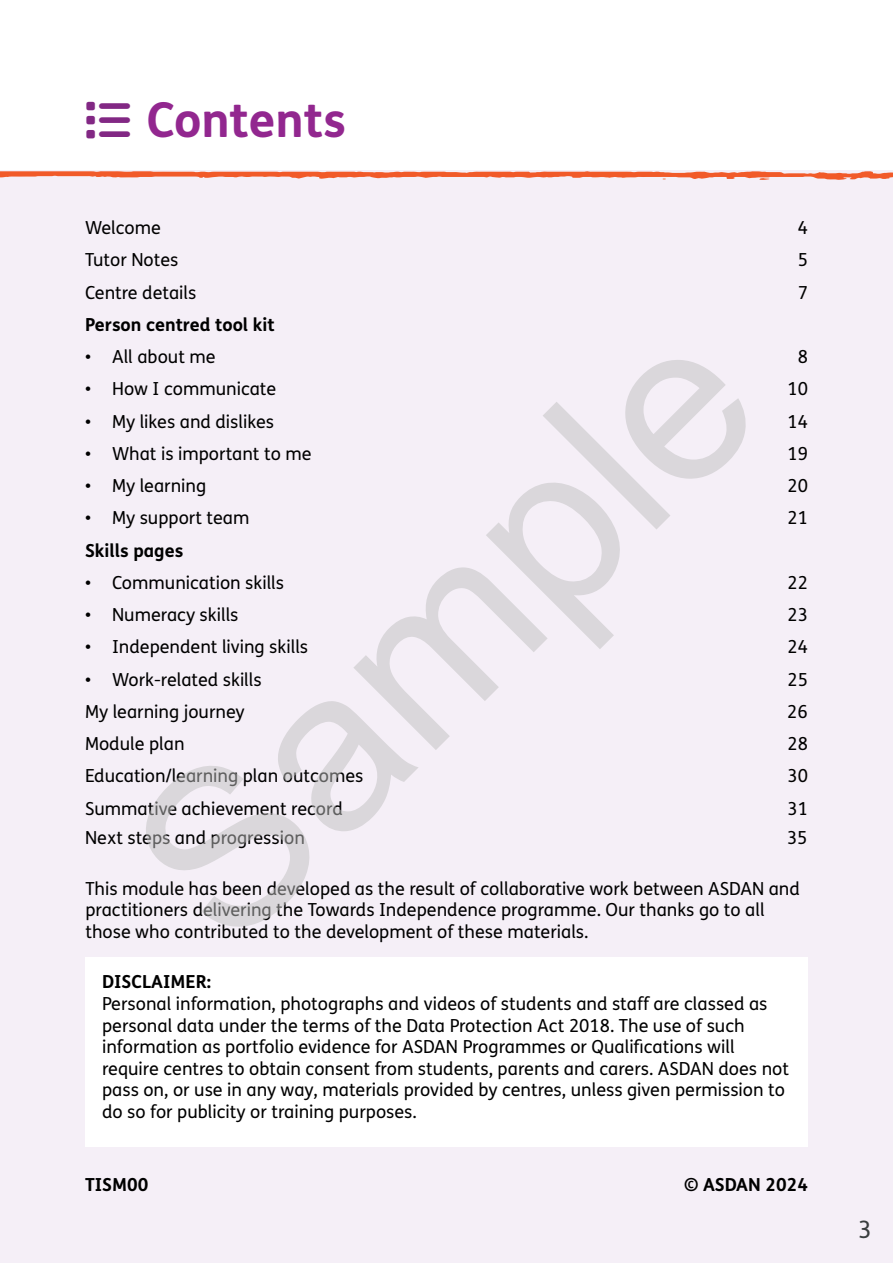
<style>
.page{position:relative;width:893px;height:1263px;background:#fff}
.page>*{position:absolute;margin:0;border:0;box-sizing:border-box;transform-origin:0 0}
.t1{font:224.85px "Arial";color:rgb(191 191 191/.5)}
.t2{font:700 48px "FS Me";color:#92278f}
.t3{font:24px "FS Me";color:#3a3e3f}
.t4{font:18px/21.6px "FS Me";color:#000}
.t5{font:700 18px "FS Me";color:#000}
.s1{color:#822884}
</style>
<div class="page">
<div style="left:0;top:170px;width:893px;height:1093px;background:#f5eff7"></div>
<div style="left:85px;top:958px;width:723px;height:189px;background:#fff"></div>
<svg style="left:0;top:171px;width:893px;height:9px"></svg>
<h2 class="t2" style="left:85px;top:82px;width:263px"><span class="s1">●▲▼</span> Contents</h2>
<p class="t4" style="left:85px;top:217px;width:77px">Welcome</p>
<p class="t4" style="left:798px;top:217px;width:12px">4</p>
<p class="t4" style="left:85px;top:249px;width:95px">Tutor Notes</p>
<p class="t4" style="left:798px;top:249px;width:12px">5</p>
<p class="t4" style="left:85px;top:281px;width:113px">Centre details</p>
<p class="t4" style="left:798px;top:281px;width:12px">7</p>
<p class="t5" style="left:85px;top:310px;width:191px">Person centred tool kit</p>
<p class="t4" style="left:85px;top:346px;width:132px">• All about me</p>
<p class="t4" style="left:798px;top:346px;width:12px">8</p>
<p class="t4" style="left:85px;top:378px;width:193px">• How I communicate</p>
<p class="t4" style="left:787px;top:378px;width:22px">10</p>
<p class="t4" style="left:85px;top:410px;width:191px">• My likes and dislikes</p>
<p class="t4" style="left:787px;top:410px;width:22px">14</p>
<p class="t4" style="left:85px;top:442px;width:228px">• What is important to me</p>
<p class="t4" style="left:787px;top:442px;width:22px">19</p>
<p class="t4" style="left:85px;top:475px;width:123px">• My learning</p>
<p class="t4" style="left:787px;top:475px;width:22px">20</p>
<p class="t4" style="left:85px;top:507px;width:166px">• My support team</p>
<p class="t4" style="left:787px;top:507px;width:22px">21</p>
<p class="t5" style="left:85px;top:536px;width:100px">Skills pages</p>
<p class="t4" style="left:85px;top:571px;width:201px">• Communication skills</p>
<p class="t4" style="left:787px;top:571px;width:22px">22</p>
<p class="t4" style="left:85px;top:604px;width:155px">• Numeracy skills</p>
<p class="t4" style="left:787px;top:604px;width:22px">23</p>
<p class="t4" style="left:85px;top:636px;width:225px">• Independent living skills</p>
<p class="t4" style="left:787px;top:636px;width:22px">24</p>
<p class="t4" style="left:85px;top:668px;width:178px">• Work-related skills</p>
<p class="t4" style="left:787px;top:668px;width:22px">25</p>
<p class="t4" style="left:85px;top:700px;width:161px">My learning journey</p>
<p class="t4" style="left:787px;top:700px;width:22px">26</p>
<p class="t4" style="left:85px;top:733px;width:101px">Module plan</p>
<p class="t4" style="left:787px;top:733px;width:22px">28</p>
<p class="t4" style="left:85px;top:765px;width:280px">Education/learning plan outcomes</p>
<p class="t4" style="left:787px;top:765px;width:22px">30</p>
<p class="t4" style="left:85px;top:797px;width:259px">Summative achievement record</p>
<p class="t4" style="left:787px;top:797px;width:22px">31</p>
<p class="t4" style="left:85px;top:826px;width:221px">Next steps and progression</p>
<p class="t4" style="left:787px;top:826px;width:22px">35</p>
<h1 class="t1" style="left:65px;top:790px;width:764px;rotate:-45deg">Sample</h1>
<p class="t4" style="left:85px;top:877px;width:716px">This module has been developed as the result of collaborative work between ASDAN and practitioners delivering the Towards Independence programme. Our thanks go to all those who contributed to the development of these materials.</p>
<p class="t5" style="left:102px;top:968px;width:111px">DISCLAIMER:</p>
<p class="t4" style="left:102px;top:992px;width:688px">Personal information, photographs and videos of students and staff are classed as personal data under the terms of the Data Protection Act 2018. The use of such information as portfolio evidence for ASDAN Programmes or Qualifications will require centres to obtain consent from students, parents and carers. ASDAN does not pass on, or use in any way, materials provided by centres, unless given permission to do so for publicity or training purposes.</p>
<p class="t5" style="left:85px;top:1171px;width:65px">TISM00</p>
<p class="t5" style="left:684px;top:1171px;width:125px">© ASDAN 2024</p>
<h3 class="t3" style="left:858px;top:1213px;width:15px">3</h3>
</div>
